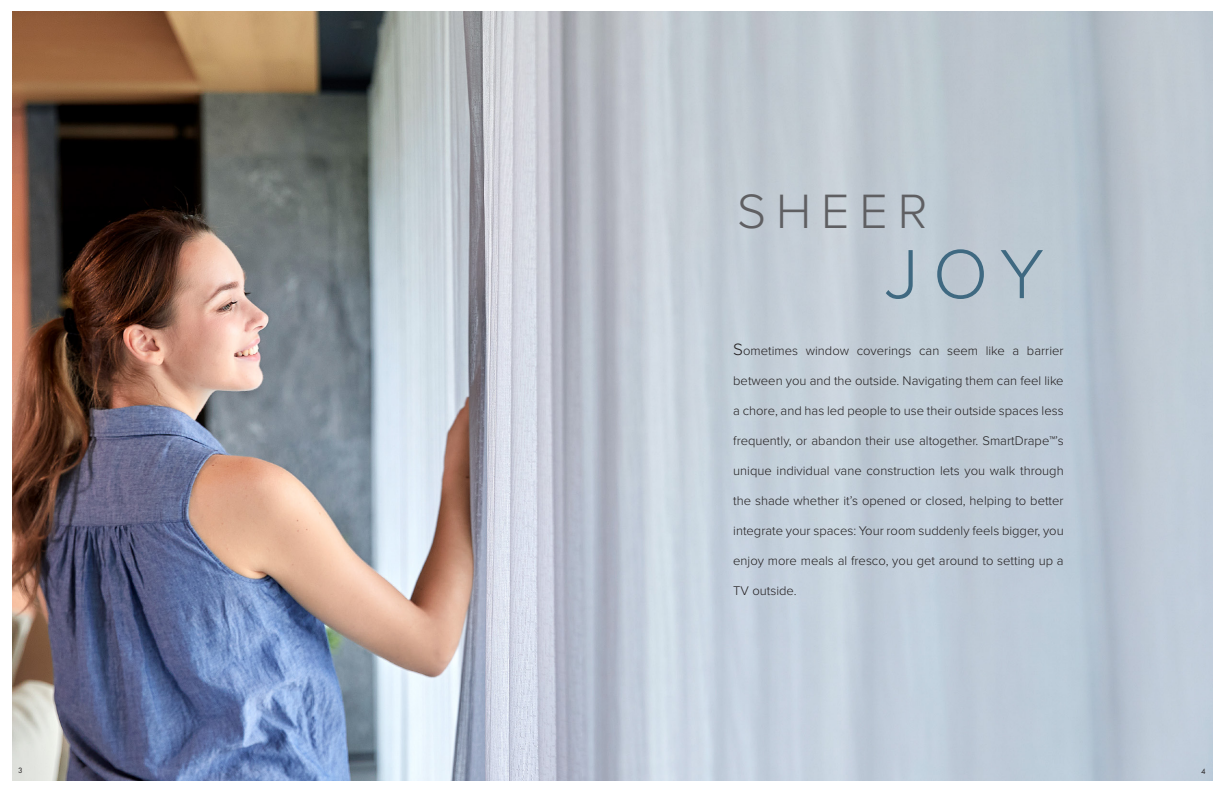
<style>
.page{position:relative;width:1224px;height:792px;background:#fff}
.page>*{position:absolute;margin:0;border:0;box-sizing:border-box;transform-origin:0 0}
.t1{font:300 72px "Proxima Nova";color:#3f6981}
.t2{font:300 50px "Proxima Nova";letter-spacing:.2em;color:#5f5f62}
.t3{font:300 13px "Proxima Nova";color:#231f20}
.t4{font:8px "Futura PT";color:#231f20}
.s1{font-size:17px}
</style>
<div class="page">
<img style="left:12px;top:12px;width:1200px;height:768px">
<p class="t2" style="left:737px;top:182px;width:192px">SHEER</p>
<p class="t1" style="left:885px;top:231px;width:161px">JOY</p>
<p class="t3" style="left:733px;top:342px;width:332px"><span class="s1">S</span>ometimes window coverings can seem like a barrier</p>
<p class="t3" style="left:733px;top:372px;width:332px">between you and the outside. Navigating them can feel like</p>
<p class="t3" style="left:733px;top:402px;width:332px">a chore, and has led people to use their outside spaces less</p>
<p class="t3" style="left:733px;top:432px;width:332px">frequently, or abandon their use altogether. SmartDrape™’s</p>
<p class="t3" style="left:733px;top:462px;width:332px">unique individual vane construction lets you walk through</p>
<p class="t3" style="left:733px;top:492px;width:332px">the shade whether it’s opened or closed, helping to better</p>
<p class="t3" style="left:733px;top:522px;width:332px">integrate your spaces: Your room suddenly feels bigger, you</p>
<p class="t3" style="left:733px;top:552px;width:332px">enjoy more meals al fresco, you get around to setting up a</p>
<p class="t3" style="left:733px;top:582px;width:65px">TV outside.</p>
<p class="t4" style="left:18px;top:766px;width:6px">3</p>
<p class="t4" style="left:1201px;top:766px;width:6px">4</p>
</div>
